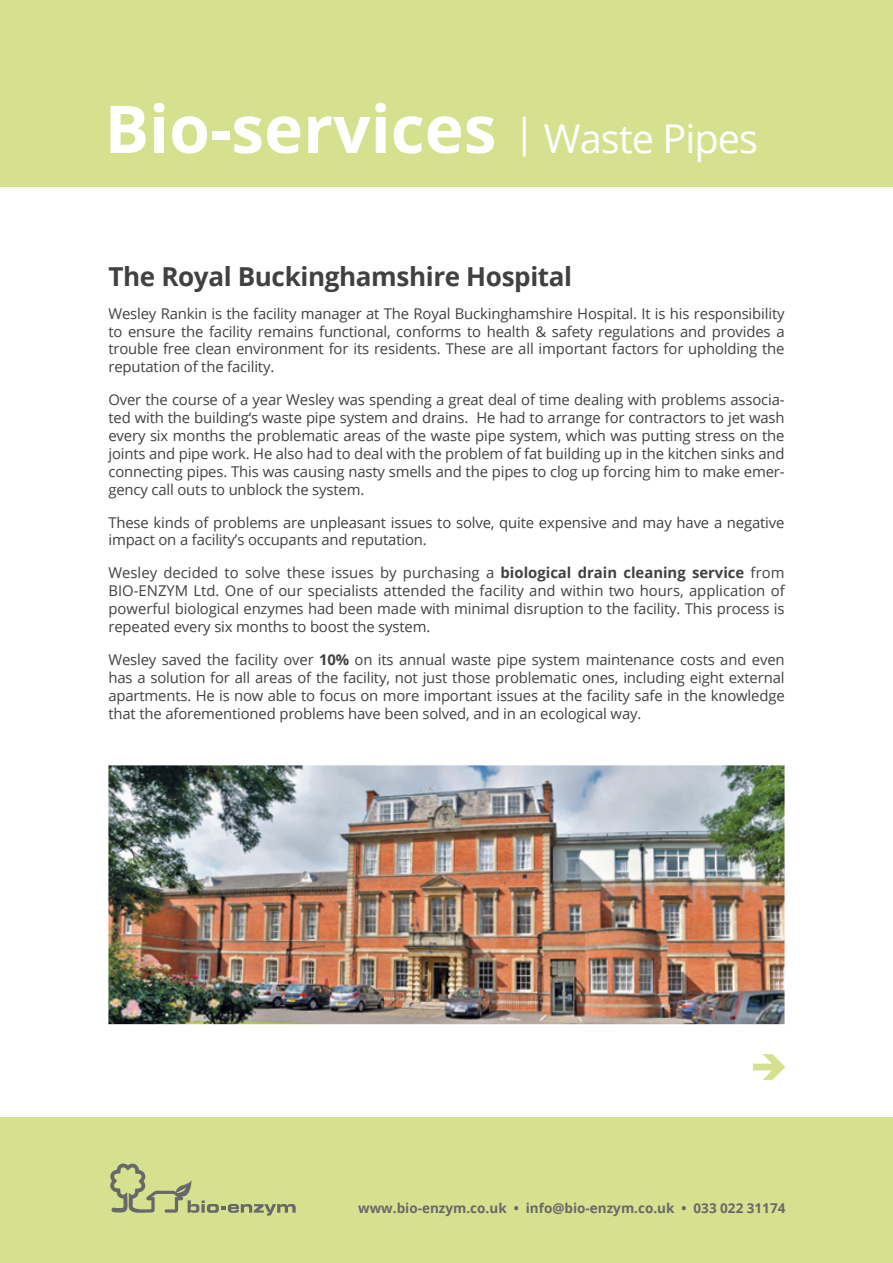
<style>
.page{position:relative;width:893px;height:1263px;background:#fff}
.page>*{position:absolute;margin:0;border:0;box-sizing:border-box;transform-origin:0 0}
.t1{font:700 66px "Open Sans";color:#fff}
.t2{font:700 26.1px "Open Sans";letter-spacing:-.015em;color:#404142}
.t3{font:14.85px/17.9px "Open Sans";letter-spacing:-.01em;color:#404142;text-align:justify}
.t4{font:700 13.5px "Open Sans";color:#696868}
.s1{font-weight:400;font-size:39.75px}
.s2{font-weight:700}
</style>
<div class="page">
<div style="left:0;top:0;width:893px;height:186px;background:#d6e190"></div>
<div style="left:0;top:1117px;width:893px;height:146px;background:#d6e190"></div>
<svg style="left:110px;top:1163px;width:186px;height:53px"></svg>
<img style="left:108px;top:765px;width:676px;height:259px">
<h1 class="t1" style="left:105px;top:82px;width:655px">Bio-services <span class="s1">| Waste Pipes</span></h1>
<h2 class="t2" style="left:108px;top:258px;width:465px">The Royal Buckinghamshire Hospital</h2>
<p class="t3" style="left:108px;top:304px;width:678px">Wesley Rankin is the facility manager at The Royal Buckinghamshire Hospital. It is his responsibility to ensure the facility remains functional, conforms to health &amp; safety regulations and provides a trouble free clean environment for its residents. These are all important factors for upholding the reputation of the facility.</p>
<p class="t3" style="left:108px;top:391px;width:678px">Over the course of a year Wesley was spending a great deal of time dealing with problems associa&shy;ted with the building‘s waste pipe system and drains. He had to arrange for contractors to jet wash every six months the problematic areas of the waste pipe system, which was putting stress on the joints and pipe work. He also had to deal with the problem of fat building up in the kitchen sinks and connecting pipes. This was causing nasty smells and the pipes to clog up forcing him to make emer&shy;gency call outs to unblock the system.</p>
<p class="t3" style="left:108px;top:513px;width:678px">These kinds of problems are unpleasant issues to solve, quite expensive and may have a negative impact on a facility’s occupants and reputation.</p>
<p class="t3" style="left:108px;top:564px;width:678px">Wesley decided to solve these issues by purchasing a <span class="s2">biological drain cleaning service</span> from BIO-ENZYM Ltd. One of our specialists attended the facility and within two hours, application of powerful biological enzymes had been made with minimal disruption to the facility. This process is repeated every six months to boost the system.</p>
<p class="t3" style="left:108px;top:650px;width:678px">Wesley saved the facility over <span class="s2">10%</span> on its annual waste pipe system maintenance costs and even has a solution for all areas of the facility, not just those problematic ones, including eight external apartments. He is now able to focus on more important issues at the facility safe in the knowledge that the aforementioned problems have been solved, and in an ecological way.</p>
<p class="t4" style="left:358px;top:1198px;width:429px">www.bio-enzym.co.uk • info@bio-enzym.co.uk • 033 022 31174</p>
</div>
